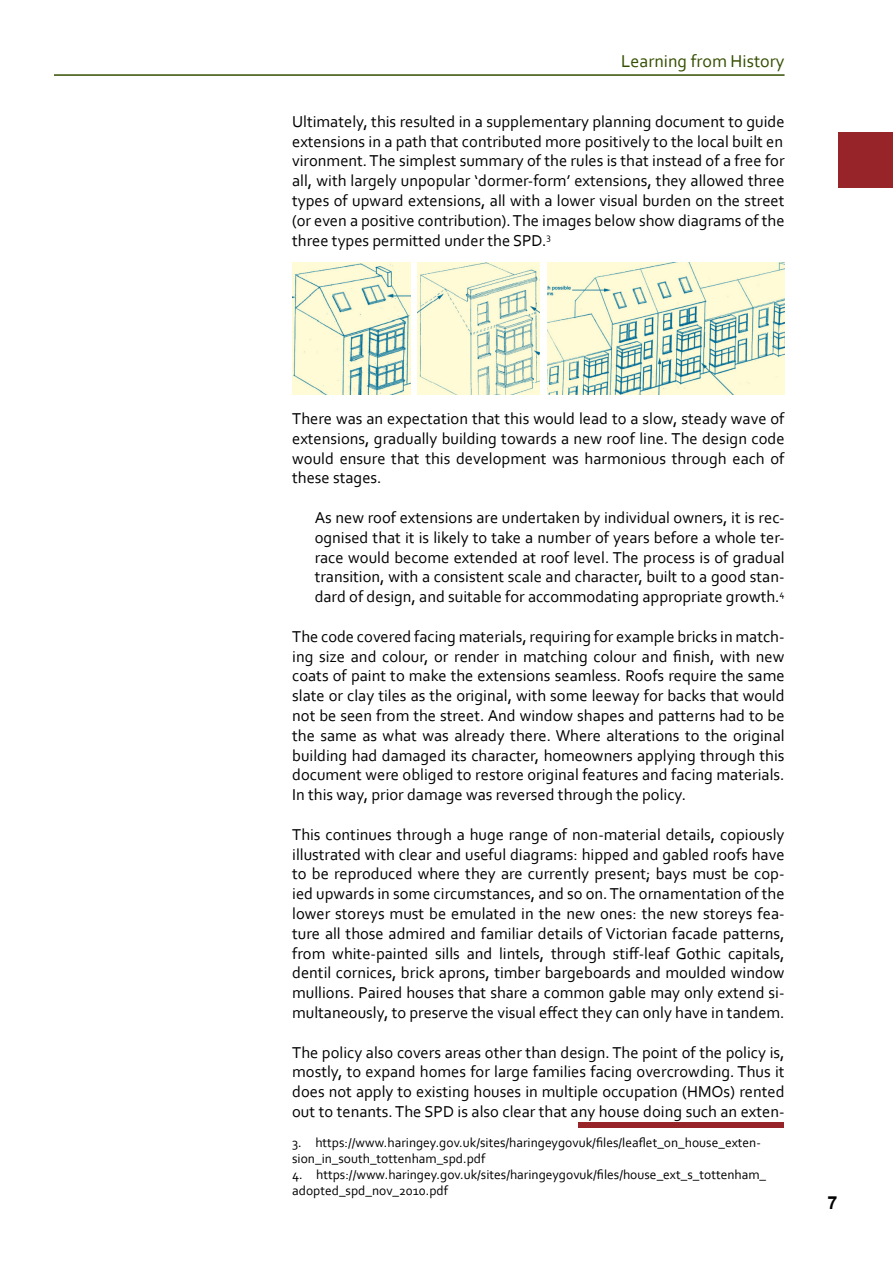
<style>
.page{position:relative;width:893px;height:1263px;background:#fff}
.page>*{position:absolute;margin:0;border:0;box-sizing:border-box;transform-origin:0 0}
.t1{font:18px "Corbel";color:#344e00}
.t2{font:700 18px "Arial";color:#000}
.t3{font:16.5px/19.8px "Corbel";color:#000;text-align:justify}
.t4{font:13.5px/16.2px "Corbel";color:#000}
</style>
<div class="page">
<hr style="left:54px;top:74px;width:730px;height:2px;background:#344e00">
<div style="left:839px;top:132px;width:54px;height:56px;background:#962429"></div>
<div style="left:578px;top:1122px;width:205px;height:5px;background:#962429"></div>
<img style="left:417px;top:262px;width:123px;height:133px">
<img style="left:292px;top:263px;width:119px;height:132px">
<img style="left:548px;top:263px;width:236px;height:132px">
<p class="t1" style="left:621px;top:50px;width:165px">Learning from History</p>
<p class="t3" style="left:292px;top:111px;width:494px">Ultimately, this resulted in a supplementary planning document to guide extensions in a path that contributed more positively to the local built en</p>
<p class="t3" style="left:292px;top:151px;width:494px">vironment. The simplest summary of the rules is that instead of a free for all, with largely unpopular ‘dormer-form’ extensions, they allowed three types of upward extensions, all with a lower visual burden on the street (or even a positive contribution). The images below show diagrams of the three types permitted under the SPD.<sup>3</sup></p>
<p class="t3" style="left:292px;top:408px;width:494px">There was an expectation that this would lead to a slow, steady wave of extensions, gradually building towards a new roof line. The design code would ensure that this development was harmonious through each of these stages.</p>
<p class="t3" style="left:315px;top:507px;width:471px">As new roof extensions are undertaken by individual owners, it is rec&shy;ognised that it is likely to take a number of years before a whole ter&shy;race would become extended at roof level. The process is of gradual transition, with a consistent scale and character, built to a good stan&shy;dard of design, and suitable for accommodating appropriate growth.<sup>4</sup></p>
<p class="t3" style="left:292px;top:626px;width:494px">The code covered facing materials, requiring for example bricks in match&shy;ing size and colour, or render in matching colour and finish, with new coats of paint to make the extensions seamless. Roofs require the same slate or clay tiles as the original, with some leeway for backs that would not be seen from the street. And window shapes and patterns had to be the same as what was already there. Where alterations to the original building had damaged its character, homeowners applying through this document were obliged to restore original features and facing materials.<br>In this way, prior damage was reversed through the policy.</p>
<p class="t3" style="left:292px;top:824px;width:494px">This continues through a huge range of non-material details, copiously illustrated with clear and useful diagrams: hipped and gabled roofs have to be reproduced where they are currently present; bays must be cop&shy;ied upwards in some circumstances, and so on. The ornamentation of the lower storeys must be emulated in the new ones: the new storeys fea&shy;ture all those admired and familiar details of Victorian facade patterns, from white-painted sills and lintels, through stiff-leaf Gothic capitals, dentil cornices, brick aprons, timber bargeboards and moulded window mullions. Paired houses that share a common gable may only extend si&shy;multaneously, to preserve the visual effect they can only have in tandem.</p>
<p class="t3" style="left:292px;top:1042px;width:494px">The policy also covers areas other than design. The point of the policy is, mostly, to expand homes for large families facing overcrowding. Thus it does not apply to existing houses in multiple occupation (HMOs) rented out to tenants. The SPD is also clear that any house doing such an exten-</p>
<p class="t4" style="left:292px;top:1134px;width:470px">3. https://www.haringey.gov.uk/sites/haringeygovuk/files/leaflet_on_house_exten&shy;sion_in_south_tottenham_spd.pdf</p>
<p class="t4" style="left:292px;top:1166px;width:475px">4. https://www.haringey.gov.uk/sites/haringeygovuk/files/house_ext_s_tottenham_ adopted_spd_nov_2010.pdf</p>
<p class="t2" style="left:827px;top:1189px;width:12px">7</p>
</div>
